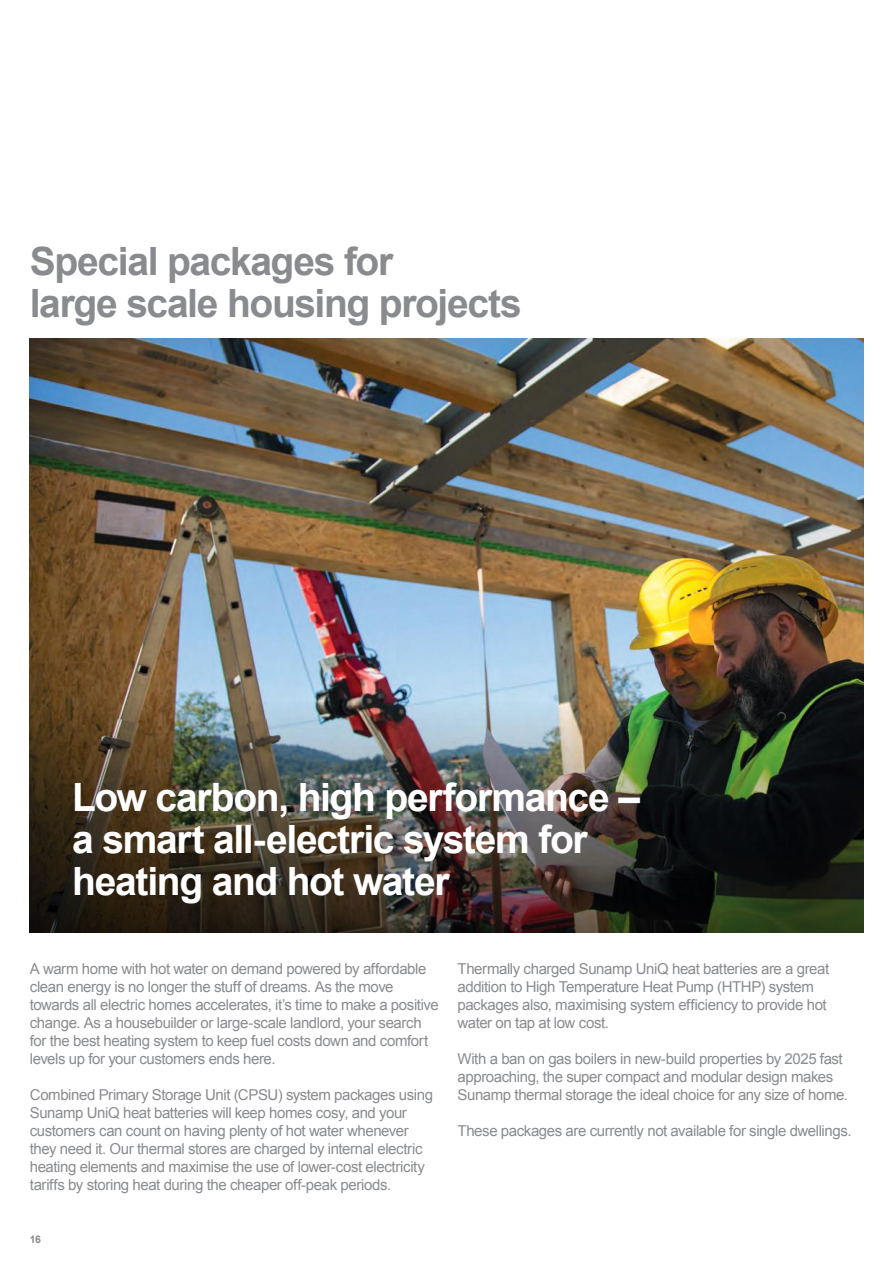
<style>
.page{position:relative;width:893px;height:1263px;background:#fff}
.page>*{position:absolute;margin:0;border:0;box-sizing:border-box;transform-origin:0 0}
.t1{font:700 39px/42px "Arial";letter-spacing:-.035em;color:#fff}
.t2{font:700 39px/42px "Arial";letter-spacing:-.035em;color:#898b8e}
.t3{font:15px/18px "Arial";letter-spacing:-.025em;color:#898b8e}
.t4{font:700 10.5px "Arial";color:#898b8e}
</style>
<div class="page">
<img style="left:30px;top:338px;width:833px;height:364px">
<img style="left:30px;top:702px;width:833px;height:230px">
<h1 class="t2" style="left:30px;top:242px;width:494px">Special packages for<br>large scale housing projects</h1>
<h1 class="t1" style="left:72px;top:778px;width:569px">Low carbon, high performance – a smart all-electric system for heating and hot water</h1>
<p class="t3" style="left:30px;top:959px;width:411px">A warm home with hot water on demand powered by affordable clean energy is no longer the stuff of dreams. As the move towards all electric homes accelerates, it’s time to make a positive change. As a housebuilder or large-scale landlord, your search for the best heating system to keep fuel costs down and comfort levels up for your customers ends here.</p>
<p class="t3" style="left:30px;top:1085px;width:405px">Combined Primary Storage Unit (CPSU) system packages using Sunamp UniQ heat batteries will keep homes cosy, and your customers can count on having plenty of hot water whenever they need it. Our thermal stores are charged by internal electric heating elements and maximise the use of lower-cost electricity tariffs by storing heat during the cheaper off-peak periods.</p>
<p class="t4" style="left:30px;top:1233px;width:13px">16</p>
<p class="t3" style="left:458px;top:959px;width:373px">Thermally charged Sunamp UniQ heat batteries are a great addition to High Temperature Heat Pump (HTHP) system packages also, maximising system efficiency to provide hot water on tap at low cost.</p>
<p class="t3" style="left:458px;top:1049px;width:392px">With a ban on gas boilers in new-build properties by 2025 fast approaching, the super compact and modular design makes<br>Sunamp thermal storage the ideal choice for any size of home.</p>
<p class="t3" style="left:458px;top:1121px;width:395px">These packages are currently not available for single dwellings.</p>
</div>
